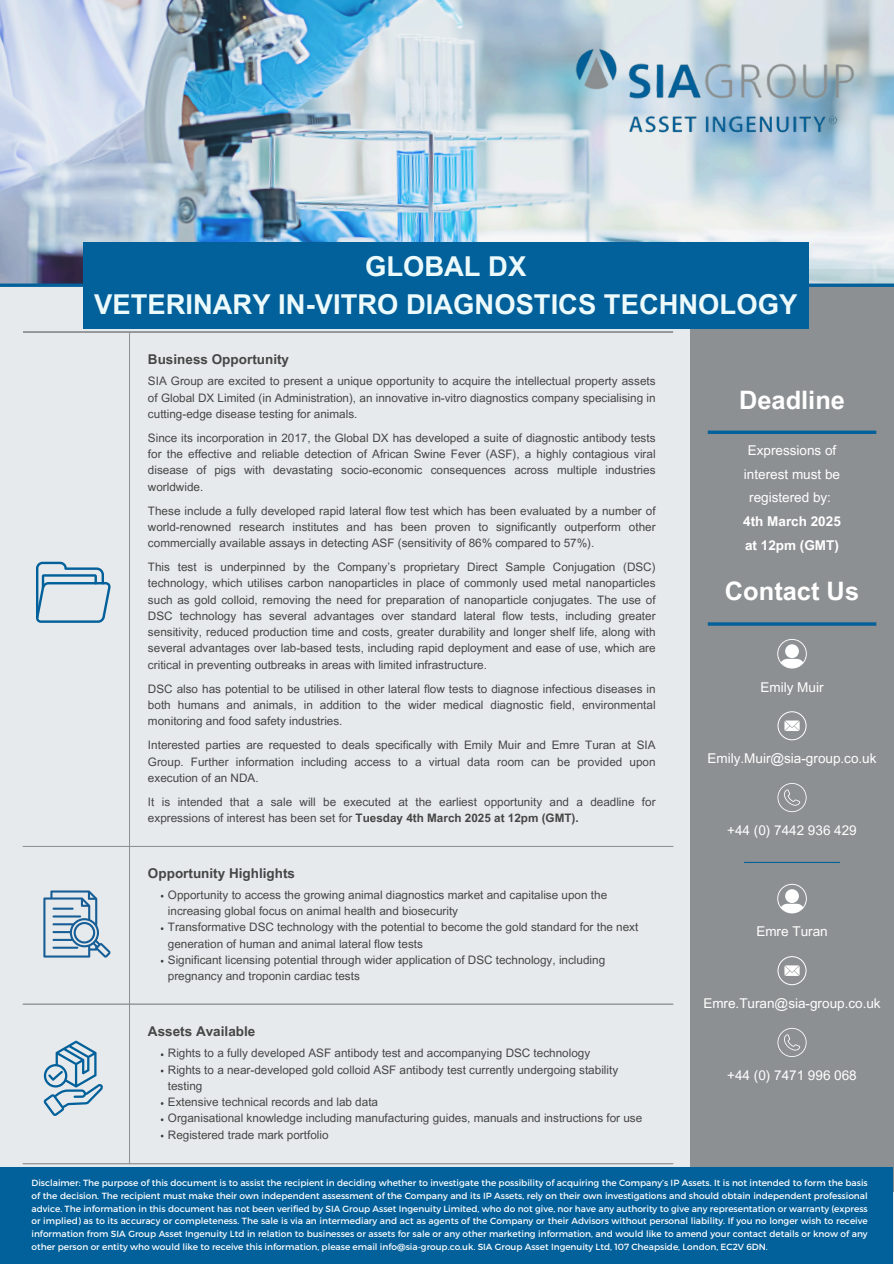
<style>
.page{position:relative;width:894px;height:1264px;background:#fff}
.page>*{position:absolute;margin:0;border:0;box-sizing:border-box;transform-origin:0 0}
.t1{font:700 27.45px/38.2px "Arial MT Pro";color:#edfafb;text-align:center}
.t2{font:700 25.35px "Arial MT Pro";color:#fff}
.t3{font:13.5px/23.7px "Arial MT Pro";color:#fff;text-align:center}
.t4{font:700 13.5px "Arial MT Pro";color:#454646}
.t5{font:11.7px/16.2px "Arial MT Pro";color:#454646;text-align:justify}
.t6{font:9px/12.6px "Montserrat";color:#fff;text-align:justify}
.s1{font-weight:700}
</style>
<div class="page">
<div style="left:0;top:0;width:893px;height:1263px;background:#e7eaec"></div>
<div style="left:690px;top:269px;width:203px;height:922px;background:#8d9092"></div>
<img style="left:0;top:0;width:893px;height:283px">
<div style="left:83px;top:242px;width:725px;height:87px;background:#02609a"></div>
<hr style="left:0;top:283px;width:893px;height:4px;background:#02609a">
<div style="left:0;top:1166px;width:892px;height:97px;background:#02609a"></div>
<hr style="left:129px;top:333px;width:1px;height:830px;background:#8d9092">
<hr style="left:23px;top:846px;width:650px;height:1px;background:#8d9092">
<hr style="left:23px;top:1003px;width:650px;height:1px;background:#8d9092">
<hr style="left:23px;top:1163px;width:650px;height:1px;background:#8d9092">
<hr style="left:23px;top:331px;width:650px;height:2px;background:#8d9092">
<svg style="left:36px;top:561px;width:75px;height:62px"></svg>
<svg style="left:43px;top:1040px;width:60px;height:75px"></svg>
<img style="left:568px;top:34px;width:291px;height:112px">
<svg style="left:707px;top:430px;width:169px;height:4px"></svg>
<hr style="left:707px;top:622px;width:169px;height:3px;background:#02609a">
<svg style="left:777px;top:639px;width:29px;height:29px"></svg>
<svg style="left:777px;top:711px;width:29px;height:29px"></svg>
<svg style="left:777px;top:783px;width:29px;height:29px"></svg>
<svg style="left:777px;top:883px;width:29px;height:30px"></svg>
<svg style="left:777px;top:956px;width:29px;height:29px"></svg>
<svg style="left:777px;top:1028px;width:29px;height:28px"></svg>
<hr style="left:744px;top:861px;width:95px;height:2px;background:#02609a">
<svg style="left:43px;top:890px;width:68px;height:67px"></svg>
<p class="t1" style="left:94px;top:251px;width:704px">GLOBAL DX<br>VETERINARY IN-VITRO DIAGNOSTICS TECHNOLOGY</p>
<p class="t4" style="left:148px;top:354px;width:143px">Business Opportunity</p>
<p class="t5" style="left:148px;top:374px;width:509px">SIA Group are excited to present a unique opportunity to acquire the intellectual property assets of Global DX Limited (in Administration), an innovative in-vitro diagnostics company specialising in cutting-edge disease testing for animals.</p>
<h1 class="t5" style="left:148px;top:431px;width:509px">Since its incorporation in 2017, the Global DX has developed a suite of diagnostic antibody tests for the effective and reliable detection of African Swine Fever (ASF), a highly contagious viral disease of pigs with devastating socio-economic consequences across multiple industries worldwide.</h1>
<h2 class="t5" style="left:148px;top:504px;width:509px">These include a fully developed rapid lateral flow test which has been evaluated by a number of world-renowned research institutes and has been proven to significantly outperform other commercially available assays in detecting ASF (sensitivity of 86% compared to 57%).</h2>
<p class="t5" style="left:148px;top:560px;width:509px">This test is underpinned by the Company’s proprietary Direct Sample Conjugation (DSC) technology, which utilises carbon nanoparticles in place of commonly used metal nanoparticles such as gold colloid, removing the need for preparation of nanoparticle conjugates. The use of DSC technology has several advantages over standard lateral flow tests, including greater sensitivity, reduced production time and costs, greater durability and longer shelf life, along with several advantages over lab-based tests, including rapid deployment and ease of use, which are critical in preventing outbreaks in areas with limited infrastructure.</p>
<h4 class="t5" style="left:148px;top:682px;width:509px">DSC also has potential to be utilised in other lateral flow tests to diagnose infectious diseases in both humans and animals, in addition to the wider medical diagnostic field, environmental monitoring and food safety industries.</h4>
<h2 class="t5" style="left:148px;top:738px;width:509px">Interested parties are requested to deals specifically with Emily Muir and Emre Turan at SIA Group. Further information including access to a virtual data room can be provided upon execution of an NDA.</h2>
<p class="t5" style="left:148px;top:795px;width:509px">It is intended that a sale will be executed at the earliest opportunity and a deadline for expressions of interest has been set for <span class="s1">Tuesday 4th March 2025 at 12pm (GMT).</span></p>
<p class="t4" style="left:148px;top:867px;width:149px">Opportunity Highlights</p>
<h4 class="t5" style="left:168px;top:888px;width:440px">Opportunity to access the growing animal diagnostics market and capitalise upon the increasing global focus on animal health and biosecurity</h4>
<p class="t5" style="left:168px;top:920px;width:472px">Transformative DSC technology with the potential to become the gold standard for the next generation of human and animal lateral flow tests</p>
<h4 class="t5" style="left:168px;top:953px;width:438px">Significant licensing potential through wider application of DSC technology, including pregnancy and troponin cardiac tests</h4>
<p class="t4" style="left:148px;top:1026px;width:109px">Assets Available</p>
<h3 class="t5" style="left:168px;top:1046px;width:424px">Rights to a fully developed ASF antibody test and accompanying DSC technology</h3>
<p class="t5" style="left:168px;top:1062px;width:451px">Rights to a near-developed gold colloid ASF antibody test currently undergoing stability testing</p>
<p class="t5" style="left:168px;top:1095px;width:212px">Extensive technical records and lab data</p>
<h4 class="t5" style="left:168px;top:1111px;width:476px">Organisational knowledge including manufacturing guides, manuals and instructions for use</h4>
<p class="t5" style="left:168px;top:1127px;width:162px">Registered trade mark portfolio</p>
<p class="t2" style="left:738px;top:391px;width:107px">Deadline</p>
<p class="t3" style="left:743px;top:440px;width:99px">Expressions of interest must be registered by:<br><span class="s1">4th March 2025 at 12pm (GMT)</span></p>
<h4 class="t2" style="left:724px;top:581px;width:136px">Contact Us</h4>
<p class="t3" style="left:760px;top:676px;width:64px">Emily Muir</p>
<h3 class="t3" style="left:707px;top:748px;width:170px">Emily.Muir@sia-group.co.uk</h3>
<p class="t3" style="left:727px;top:820px;width:131px">+44 (0) 7442 936 429</p>
<p class="t3" style="left:756px;top:921px;width:73px">Emre Turan</p>
<p class="t3" style="left:703px;top:993px;width:179px">Emre.Turan@sia-group.co.uk</p>
<p class="t3" style="left:727px;top:1064px;width:131px">+44 (0) 7471 996 068</p>
<p class="t6" style="left:31px;top:1176px;width:837px">Disclaimer: The purpose of this document is to assist the recipient in deciding whether to investigate the possibility of acquiring the Company’s IP Assets. It is not intended to form the basis of the decision. The recipient must make their own independent assessment of the Company and its IP Assets, rely on their own investigations and should obtain independent professional advice. The information in this document has not been verified by SIA Group Asset Ingenuity Limited, who do not give, nor have any authority to give any representation or warranty (express or implied) as to its accuracy or completeness. The sale is via an intermediary and act as agents of the Company or their Advisors without personal liability. If you no longer wish to receive information from SIA Group Asset Ingenuity Ltd in relation to businesses or assets for sale or any other marketing information, and would like to amend your contact details or know of any other person or entity who would like to receive this information, please email info@sia-group.co.uk. SIA Group Asset Ingenuity Ltd, 107 Cheapside, London, EC2V 6DN.</p>
</div>
